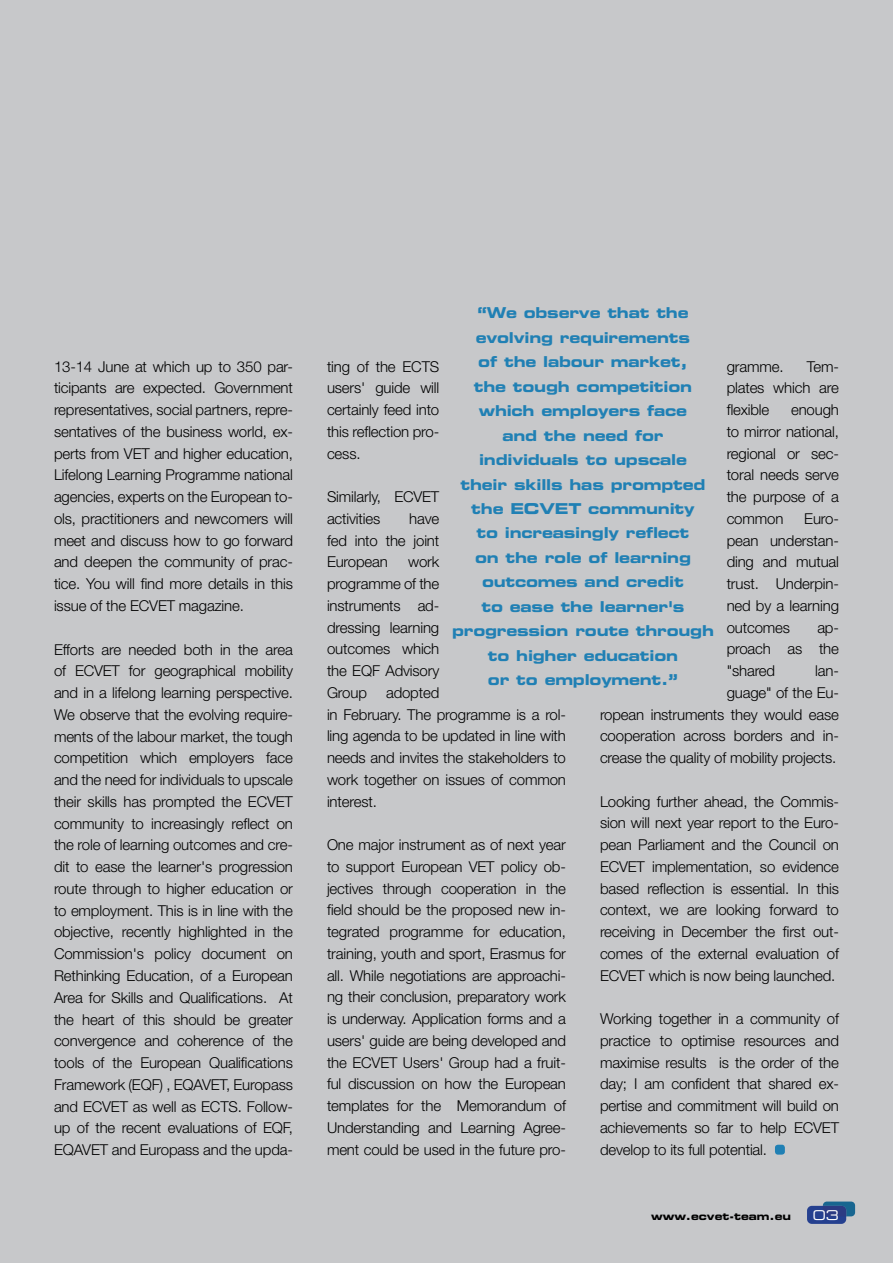
<style>
.page{position:relative;width:893px;height:1263px;background:#c7c8ca}
.page>*{position:absolute;margin:0;border:0;box-sizing:border-box;transform-origin:0 0}
.t1{font:300 15px/21.8px "Helvetica Neue LT";letter-spacing:-.01em;color:#000;text-align:justify}
.t2{font:15px/24.5px "Eurostile LT Bold Extended Two";letter-spacing:-.015em;color:#2080b4;text-align:center}
.t3{font:13.5px "Eurostile LT Extended Two";color:#fff}
.t4{font:10.5px "Eurostile LT Bold Extended Two";color:#000}
</style>
<div class="page">
<div style="left:807px;top:1206px;width:39px;height:18px;background:#25408f;border-radius:5px"></div>
<svg style="left:823px;top:1201px;width:32px;height:15px"></svg>
<div style="left:775px;top:1145px;width:10px;height:9px;background:#2080b4;border-radius:3px"></div>
<p class="t1" style="left:54px;top:355px;width:240px">13-14 June at which up to 350 par&shy;ticipants are expected. Government representatives, social partners, repre&shy;sentatives of the business world, ex&shy;perts from VET and higher education, Lifelong Learning Programme national agencies, experts on the European to&shy;ols, practitioners and newcomers will meet and discuss how to go forward and deepen the community of prac&shy;tice. You will find more details in this issue of the ECVET magazine.</p>
<p class="t1" style="left:54px;top:638px;width:240px">Efforts are needed both in the area of ECVET for geographical mobility and in a lifelong learning perspective.<br>We observe that the evolving require&shy;ments of the labour market, the tough competition which employers face and the need for individuals to upscale their skills has prompted the ECVET community to increasingly reflect on the role of learning outcomes and cre&shy;dit to ease the learner's progression route through to higher education or to employment. This is in line with the objective, recently highlighted in the Commission's policy document on Rethinking Education, of a European Area for Skills and Qualifications. At the heart of this should be greater convergence and coherence of the tools of the European Qualifications Framework (EQF) , EQAVET, Europass and ECVET as well as ECTS. Follow&shy;up of the recent evaluations of EQF, EQAVET and Europass and the upda-</p>
<p class="t2" style="left:452px;top:300px;width:263px">“We observe that the evolving requirements<br>of the labour market,<br>the tough competition which employers face<br>and the need for individuals to upscale<br>their skills has prompted the ECVET community<br>to increasingly reflect<br>on the role of learning outcomes and credit<br>to ease the learner's progression route through to higher education<br>or to employment.”</p>
<p class="t1" style="left:327px;top:355px;width:114px">ting of the ECTS users' guide will certainly feed into this reflection pro&shy;cess.</p>
<p class="t1" style="left:327px;top:485px;width:114px">Similarly, ECVET activities</p>
<p class="t1" style="left:727px;top:355px;width:114px;text-indent:80px">Tem&shy;plates which are flexible</p>
<p class="t1" style="left:727px;top:355px;width:58px">gramme.</p>
<p class="t1" style="left:727px;top:398px;width:114px;text-indent:64px">enough to mirror national, regional or sec&shy;toral needs serve the purpose of a common</p>
<p class="t1" style="left:327px;top:507px;width:114px;text-indent:82px">have fed into the joint European</p>
<p class="t1" style="left:727px;top:507px;width:114px;text-indent:78px">Euro&shy;pean understan&shy;ding and mutual trust. Underpin&shy;ned by a learning outcomes</p>
<p class="t1" style="left:327px;top:551px;width:114px;text-indent:81px">work programme of the instruments ad&shy;dressing learning outcomes which the EQF Advisory Group</p>
<p class="t1" style="left:727px;top:616px;width:114px;text-indent:91px">ap&shy;proach as the "shared</p>
<p class="t1" style="left:600px;top:659px;width:240px;text-align:right">lan-<br>guage" of the Eu-<br>ropean instruments they would ease cooperation across borders and in&shy;crease the quality of mobility projects.</p>
<p class="t1" style="left:600px;top:790px;width:240px">Looking further ahead, the Commis&shy;sion will next year report to the Euro&shy;pean Parliament and the Council on ECVET implementation, so evidence based reflection is essential. In this context, we are looking forward to receiving in December the first out&shy;comes of the external evaluation of ECVET which is now being launched.</p>
<p class="t1" style="left:600px;top:1007px;width:240px">Working together in a community of practice to optimise resources and maximise results is the order of the day; I am confident that shared ex&shy;pertise and commitment will build on achievements so far to help ECVET develop to its full potential.</p>
<p class="t1" style="left:327px;top:681px;width:240px;text-align:left;text-indent:59px">adopted<br>in February. The programme is a rol&shy;ling agenda to be updated in line with needs and invites the stakeholders to work together on issues of common interest.</p>
<p class="t1" style="left:327px;top:833px;width:240px">One major instrument as of next year to support European VET policy ob&shy;jectives through cooperation in the field should be the proposed new in&shy;tegrated programme for education, training, youth and sport, Erasmus for all. While negotiations are approachi&shy;ng their conclusion, preparatory work is underway. Application forms and a users' guide are being developed and the ECVET Users' Group had a fruit&shy;ful discussion on how the European templates for the Memorandum of Understanding and Learning Agree&shy;ment could be used in the future pro-</p>
<p class="t4" style="left:651px;top:1208px;width:141px">www.ecvet-team.eu</p>
<p class="t3" style="left:813px;top:1205px;width:28px">03</p>
</div>
